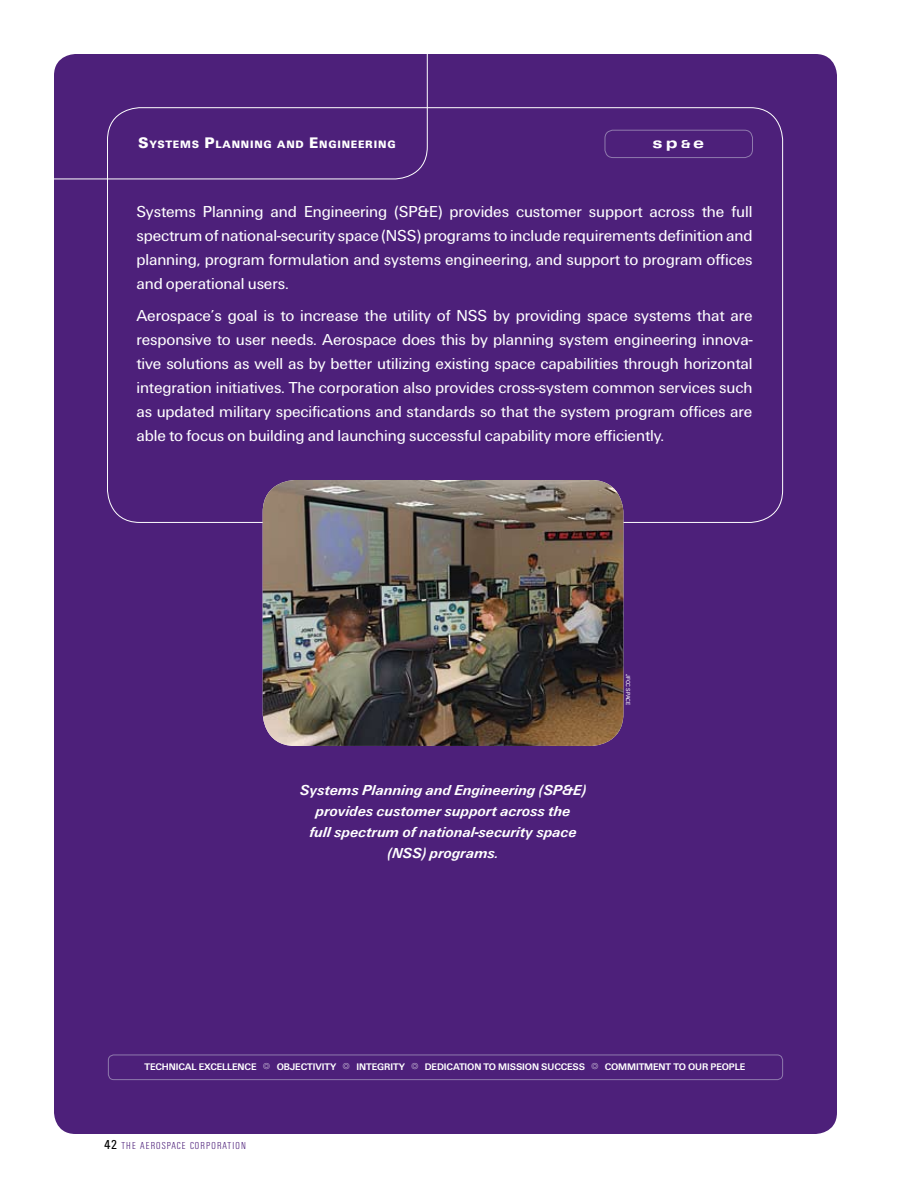
<style>
.page{position:relative;width:918px;height:1188px;background:#fff}
.page>*{position:absolute;margin:0;border:0;box-sizing:border-box;transform-origin:0 0}
.t1{font:16.5px/24px "U55";letter-spacing:-.005em;color:#fff;text-align:justify}
.t2{font:15.9px "U73";color:#fff}
.t3{font:15px/21px "U66";letter-spacing:-.005em;color:#fff;text-align:center}
.t4{font:11.1px "U75";letter-spacing:.07em;color:#fff}
.t5{font:10.5px "U47";letter-spacing:.11em;color:#4d207a}
.t6{font:9.9px "U65";letter-spacing:-.01em;color:#fff}
.t7{font:6px "U55";letter-spacing:-.005em;color:#fff}
.s1{font-size:15.9px}
.s2{font-size:12px}
.s3{font-family:"Carta"}
.s4{font-family:"U57";font-size:13.5px;color:#000}
</style>
<div class="page">
<div style="left:54px;top:54px;width:783px;height:1080px;background:#4d207a;border-radius:22px"></div>
<svg style="left:54px;top:54px;width:374px;height:125px"></svg>
<div style="left:108px;top:1055px;width:675px;height:25px;border:1px solid #8f7aad;border-radius:5px"></div>
<div style="left:605px;top:130px;width:148px;height:28px;border:1px solid #8f7aad;border-radius:8px"></div>
<img style="left:263px;top:480px;width:360px;height:266px;border-radius:32px">
<p class="t4" style="left:138px;top:137px;width:258px"><span class="s1">S</span>YSTEMS <span class="s1">P</span>LANNING AND <span class="s1">E</span>NGINEERING</p>
<p class="t2" style="left:653px;top:132px;width:53px">sp<span class="s2">&amp;</span>e</p>
<p class="t1" style="left:136px;top:201px;width:618px">Systems Planning and Engineering (SP&amp;E) provides customer support across the full spectrum of national-security space (NSS) programs to include requirements definition and planning, program formulation and systems engineering, and support to program offices and operational users.</p>
<p class="t1" style="left:136px;top:305px;width:618px">Aerospace’s goal is to increase the utility of NSS by providing space systems that are responsive to user needs. Aerospace does this by planning system engineering innova&shy;tive solutions as well as by better utilizing existing space capabilities through horizontal integration initiatives. The corporation also provides cross-system common services such as updated military specifications and standards so that the system program offices are able to focus on building and launching successful capability more efficiently.</p>
<p class="t3" style="left:300px;top:780px;width:288px">Systems Planning and Engineering (SP&amp;E) provides customer support across the<br>full spectrum of national-security space (NSS) programs.</p>
<p class="t7" style="left:632px;top:674px;width:32px;rotate:90deg">JFCC Space</p>
<p class="t6" style="left:145px;top:1060px;width:602px">TECHNICAL EXCELLENCE <span class="s3">t</span> OBJECTIVITY <span class="s3">t</span> INTEGRITY <span class="s3">t</span> DEDICATION TO MISSION SUCCESS <span class="s3">t</span> COMMITMENT TO OUR PEOPLE</p>
<p class="t5" style="left:105px;top:1138px;width:143px"><span class="s4">42</span> THE AEROSPACE CORPORATION</p>
</div>
